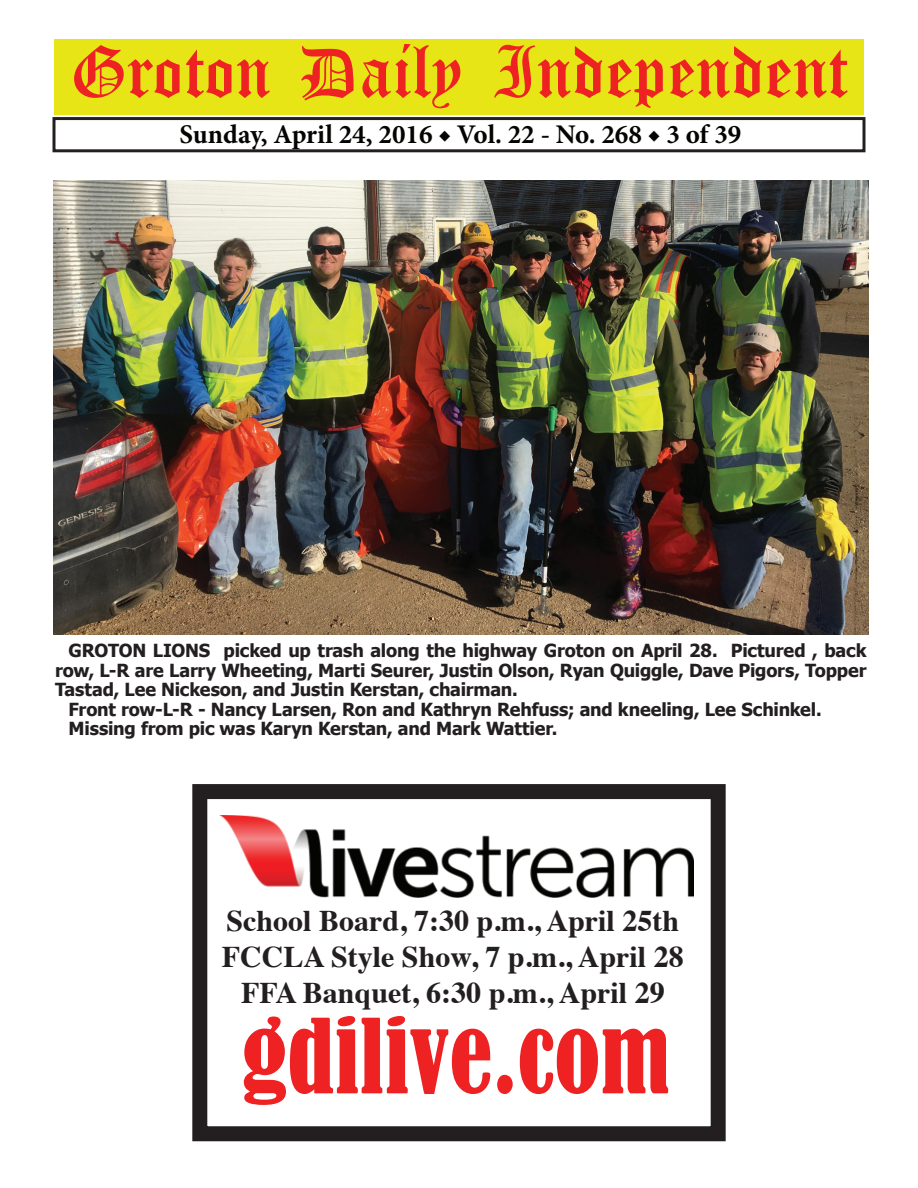
<style>
.page{position:relative;width:918px;height:1188px;background:#fff}
.page>*{position:absolute;margin:0;border:0;box-sizing:border-box;transform-origin:0 0}
.t1{font:condensed 96px "Bernard";color:#ee2123}
.t2{font:54px "Old English Five";color:#ee2123}
.t3{font:700 30px/36px "Times";color:#231f20;text-align:center}
.t4{font:700 27px "Minion Pro";color:#040503}
.t5{font:700 18px "Tahoma";letter-spacing:-.01em;color:#231f20}
</style>
<div class="page">
<div style="left:52px;top:117px;width:814px;height:35px;border:3px solid #231f20"></div>
<div style="left:54px;top:40px;width:810px;height:75px;background:#e7e515"></div>
<div style="left:192px;top:784px;width:534px;height:357px;border:15px solid #231f20"></div>
<img style="left:221px;top:816px;width:472px;height:81px">
<img style="left:54px;top:180px;width:814px;height:454px">
<h2 class="t2" style="left:70px;top:47px;width:779px">Groton Daily Independent</h2>
<h3 class="t4" style="left:180px;top:116px;width:563px">Sunday, April 24, 2016 ◆ Vol. 22 - No. 268 ◆ 3 of 39</h3>
<p class="t5" style="left:69px;top:638px;width:800px">GROTON LIONS picked up trash along the highway Groton on April 28. Pictured , back</p>
<p class="t5" style="left:55px;top:658px;width:813px">row, L-R are Larry Wheeting, Marti Seurer, Justin Olson, Ryan Quiggle, Dave Pigors, Topper</p>
<p class="t5" style="left:55px;top:677px;width:464px">Tastad, Lee Nickeson, and Justin Kerstan, chairman.</p>
<p class="t5" style="left:69px;top:697px;width:755px">Front row-L-R - Nancy Larsen, Ron and Kathryn Rehfuss; and kneeling, Lee Schinkel.</p>
<p class="t5" style="left:69px;top:716px;width:490px">Missing from pic was Karyn Kerstan, and Mark Wattier.</p>
<h3 class="t3" style="left:222px;top:899px;width:463px">School Board, 7:30 p.m., April 25th<br>FCCLA Style Show, 7 p.m., April 28<br>FFA Banquet, 6:30 p.m., April 29</h3>
<h1 class="t1" style="left:242px;top:1001px;width:430px">gdilive.com</h1>
</div>
